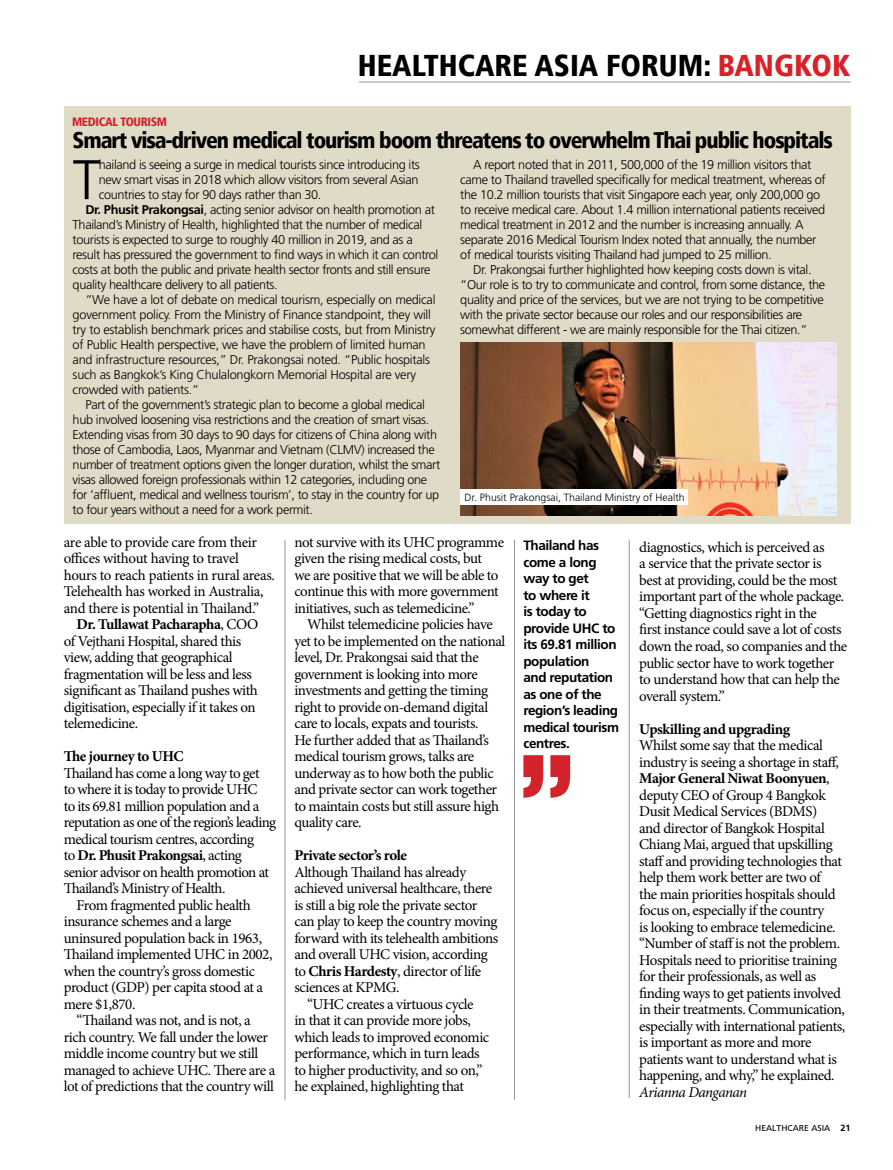
<style>
.page{position:relative;width:893px;height:1170px;background:#fff}
.page>*{position:absolute;margin:0;border:0;box-sizing:border-box;transform-origin:0 0}
.BODY_TEXT{font:300 55.8px "Frutiger";color:#000}
.t1{font:900 condensed 30px "Frutiger";color:#000}
.t2{font:900 condensed 22.5px "Frutiger";letter-spacing:-.05em;color:#000}
.body_text{font:15px/16.5px "Minion Pro";letter-spacing:-.03em;color:#000}
.body_text-2{font:700 15px "Minion Pro";letter-spacing:-.03em;color:#000}
.body_text-3{font:700 13.5px/16.5px "Frutiger";letter-spacing:-.03em;color:#000}
.BODY_TEXT-2{font:300 12.75px/15px "Frutiger";letter-spacing:-.03em;color:#000}
.t3{font:900 condensed 12px "Frutiger";letter-spacing:-.03em;color:#d2232a}
.t4{font:300 10.5px "Frutiger";color:#000}
.t5{font:9px "Frutiger";color:#000}
.s1{color:#da2128}
.s2{font-weight:700}
.s3{font-style:italic}
</style>
<div class="page">
<hr style="left:359px;top:82px;width:491px;height:1px;background:#939598">
<hr style="left:285px;top:539px;width:1px;height:560px;background:#939598">
<hr style="left:514px;top:539px;width:1px;height:560px;background:#939598">
<hr style="left:629px;top:539px;width:1px;height:558px;background:#939598">
<div style="left:64px;top:106px;width:786px;height:418px;background:#e0dbc7"></div>
<svg style="left:523px;top:755px;width:47px;height:42px"></svg>
<img style="left:460px;top:342px;width:376px;height:173px">
<div style="left:460px;top:489px;width:228px;height:15px;background:#fff"></div>
<p class="t1" style="left:358px;top:47px;width:494px">HEALTHCARE ASIA FORUM: <span class="s1">BANGKOK</span></p>
<p class="t3" style="left:72px;top:114px;width:96px">MEDICAL TOURISM</p>
<p class="BODY_TEXT" style="left:73px;top:148px;width:29px">T</p>
<p class="BODY_TEXT-2" style="left:99px;top:157px;width:322px;text-align:justify">hailand is seeing a surge in medical tourists since introducing its new smart visas in 2018 which allow visitors from several Asian countries to stay for 90 days rather than 30.</p>
<p class="BODY_TEXT-2" style="left:73px;top:202px;width:367px;text-indent:13px"><span class="s2">Dr. Phusit Prakongsai</span>, acting senior advisor on health promotion at Thailand’s Ministry of Health, highlighted that the number of medical tourists is expected to surge to roughly 40 million in 2019, and as a result has pressured the government to find ways in which it can control costs at both the public and private health sector fronts and still ensure quality healthcare delivery to all patients.</p>
<p class="BODY_TEXT-2" style="left:73px;top:292px;width:364px;text-indent:13px">“We have a lot of debate on medical tourism, especially on medical government policy. From the Ministry of Finance standpoint, they will try to establish benchmark prices and stabilise costs, but from Ministry of Public Health perspective, we have the problem of limited human and infrastructure resources,” Dr. Prakongsai noted. “Public hospitals such as Bangkok’s King Chulalongkorn Memorial Hospital are very crowded with patients.”</p>
<p class="BODY_TEXT-2" style="left:73px;top:397px;width:369px;text-indent:13px">Part of the government’s strategic plan to become a global medical hub involved loosening visa restrictions and the creation of smart visas.<br>Extending visas from 30 days to 90 days for citizens of China along with those of Cambodia, Laos, Myanmar and Vietnam (CLMV) increased the number of treatment options given the longer duration, whilst the smart visas allowed foreign professionals within 12 categories, including one for ‘affluent, medical and wellness tourism’, to stay in the country for up to four years without a need for a work permit.</p>
<p class="t2" style="left:73px;top:127px;width:762px">Smart visa-driven medical tourism boom threatens to overwhelm Thai public hospitals</p>
<p class="BODY_TEXT-2" style="left:460px;top:157px;width:367px;text-indent:13px">A report noted that in 2011, 500,000 of the 19 million visitors that came to Thailand travelled specifically for medical treatment, whereas of the 10.2 million tourists that visit Singapore each year, only 200,000 go to receive medical care. About 1.4 million international patients received medical treatment in 2012 and the number is increasing annually. A separate 2016 Medical Tourism Index noted that annually, the number of medical tourists visiting Thailand had jumped to 25 million.</p>
<p class="BODY_TEXT-2" style="left:460px;top:262px;width:366px;text-indent:13px">Dr. Prakongsai further highlighted how keeping costs down is vital. “Our role is to try to communicate and control, from some distance, the quality and price of the services, but we are not trying to be competitive with the private sector because our roles and our responsibilities are somewhat different - we are mainly responsible for the Thai citizen.”</p>
<p class="t4" style="left:465px;top:491px;width:222px">Dr. Phusit Prakongsai, Thailand Ministry of Health</p>
<p class="body_text" style="left:64px;top:533px;width:213px">are able to provide care from their offices without having to travel hours to reach patients in rural areas.<br>Telehealth has worked in Australia, and there is potential in Thailand.”</p>
<p class="body_text" style="left:64px;top:616px;width:196px;text-indent:13px"><span class="s2">Dr. Tullawat Pacharapha</span>, COO of Vejthani Hospital, shared this view, adding that geographical fragmentation will be less and less significant as Thailand pushes with digitisation, especially if it takes on telemedicine.</p>
<p class="body_text-2" style="left:64px;top:745px;width:121px">The journey to UHC</p>
<p class="body_text" style="left:64px;top:764px;width:214px">Thailand has come a long way to get<br>to where it is today to provide UHC<br>to its 69.81 million population and a reputation as one of the region’s leading medical tourism centres, according<br>to <span class="s2">Dr. Phusit Prakongsai</span>, acting senior advisor on health promotion at Thailand’s Ministry of Health.</p>
<p class="body_text" style="left:64px;top:896px;width:210px;text-indent:13px">From fragmented public health insurance schemes and a large uninsured population back in 1963,<br>Thailand implemented UHC in 2002, when the country’s gross domestic product (GDP) per capita stood at a mere $1,870.</p>
<p class="body_text" style="left:64px;top:1012px;width:213px;text-indent:13px">“Thailand was not, and is not, a rich country. We fall under the lower middle income country but we still managed to achieve UHC. There are a lot of predictions that the country will</p>
<p class="body_text" style="left:294px;top:533px;width:211px">not survive with its UHC programme given the rising medical costs, but<br>we are positive that we will be able to continue this with more government initiatives, such as telemedicine.”</p>
<p class="body_text" style="left:294px;top:616px;width:212px;text-indent:13px">Whilst telemedicine policies have yet to be implemented on the national level, Dr. Prakongsai said that the government is looking into more investments and getting the timing right to provide on-demand digital care to locals, expats and tourists.<br>He further added that as Thailand’s medical tourism grows, talks are underway as to how both the public and private sector can work together to maintain costs but still assure high quality care.</p>
<p class="body_text-2" style="left:294px;top:844px;width:114px">Private sector’s role</p>
<p class="body_text" style="left:294px;top:863px;width:205px">Although Thailand has already achieved universal healthcare, there is still a big role the private sector can play to keep the country moving forward with its telehealth ambitions and overall UHC vision, according to <span class="s2">Chris Hardesty</span>, director of life sciences at KPMG.</p>
<p class="body_text" style="left:294px;top:995px;width:196px;text-indent:13px">“UHC creates a virtuous cycle<br>in that it can provide more jobs, which leads to improved economic performance, which in turn leads to higher productivity, and so on,” he explained, highlighting that</p>
<p class="body_text-3" style="left:523px;top:537px;width:97px">Thailand has come a long way to get<br>to where it<br>is today to provide UHC to its 69.81 million population<br>and reputation as one of the region’s leading medical tourism centres.</p>
<p class="body_text" style="left:639px;top:539px;width:209px">diagnostics, which is perceived as<br>a service that the private sector is best at providing, could be the most important part of the whole package. “Getting diagnostics right in the<br>first instance could save a lot of costs down the road, so companies and the public sector have to work together to understand how that can help the overall system.”</p>
<p class="body_text-2" style="left:639px;top:718px;width:152px">Upskilling and upgrading</p>
<p class="body_text" style="left:639px;top:737px;width:208px">Whilst some say that the medical industry is seeing a shortage in staff, <span class="s2">Major General Niwat Boonyuen</span>, deputy CEO of Group 4 Bangkok Dusit Medical Services (BDMS)<br>and director of Bangkok Hospital Chiang Mai, argued that upskilling staff and providing technologies that help them work better are two of<br>the main priorities hospitals should focus on, especially if the country<br>is looking to embrace telemedicine. “Number of staff is not the problem.<br>Hospitals need to prioritise training for their professionals, as well as finding ways to get patients involved in their treatments. Communication, especially with international patients, is important as more and more patients want to understand what is happening, and why,” he explained.<br><span class="s3">Arianna Danganan</span></p>
<p class="t5" style="left:755px;top:1122px;width:97px">HEALTHCARE ASIA <span class="s2">21</span></p>
</div>
